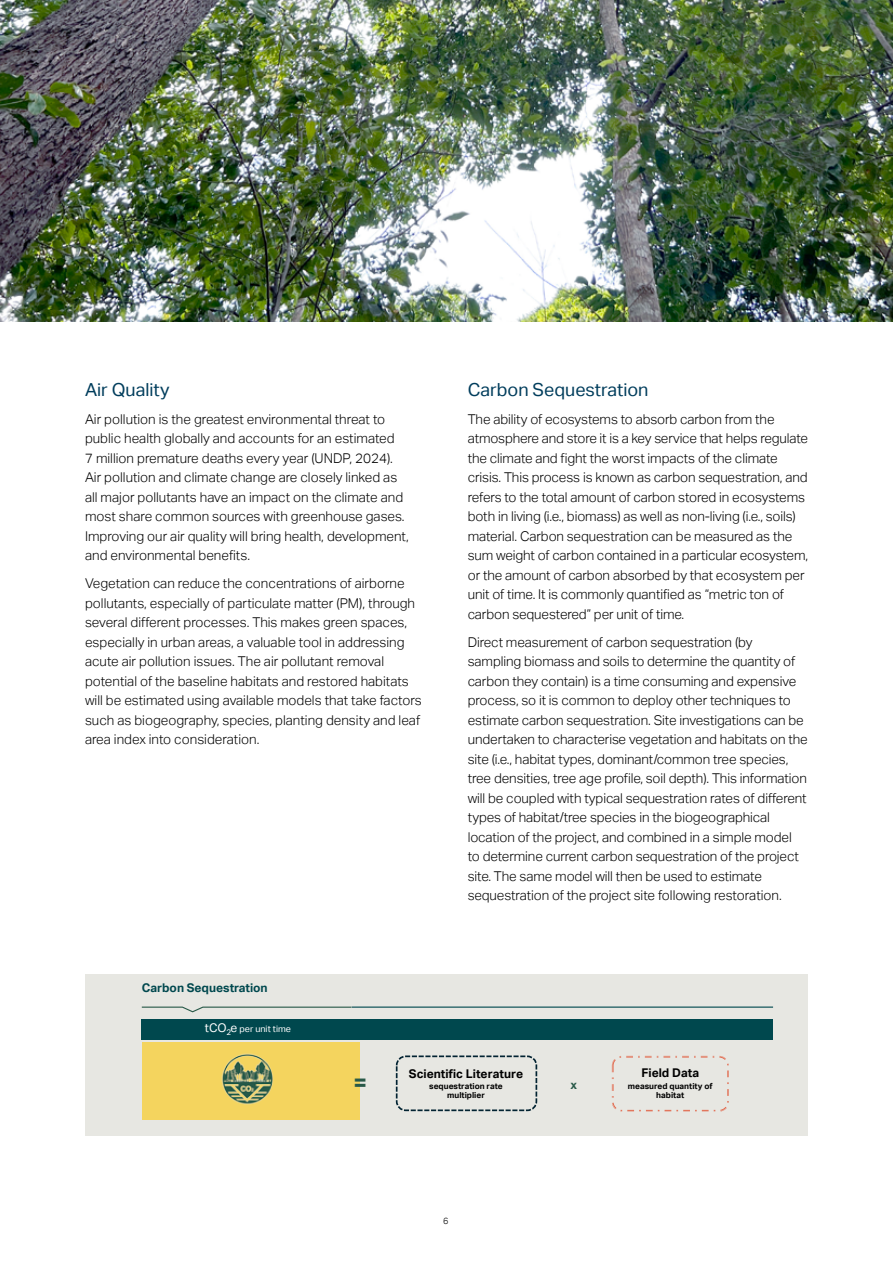
<style>
.page{position:relative;width:893px;height:1263px;background:#fff}
.page>*{position:absolute;margin:0;border:0;box-sizing:border-box;transform-origin:0 0}
.t1{font:700 24.15px "AECOM Sans";color:#285948}
.t2{font:18px "AECOM Sans";color:#003d5c}
.t3{font:300 13.5px/19.5px "AECOM Sans";letter-spacing:-.005em;color:#000}
.t4{font:700 12px "AECOM Sans";color:#000}
.t5{font:700 12px "AECOM Sans";color:#00484e}
.t6{font:700 12px "AECOM Sans";color:#285948}
.t7{font:9px "AECOM Sans";color:#fff}
.t8{font:300 9px "AECOM Sans";color:#000}
.t9{font:700 8.25px/10.1px "AECOM Sans";color:#000;text-align:center}
.s1{font-size:12px}
</style>
<div class="page">
<div style="left:85px;top:974px;width:723px;height:161px;background:#e7e7e2"></div>
<div style="left:142px;top:1019px;width:631px;height:20px;background:#00484e"></div>
<svg style="left:141px;top:1006px;width:211px;height:7px"></svg>
<div style="left:396px;top:1055px;width:141px;height:56px;border:2px dashed #022332;border-radius:9px"></div>
<svg style="left:612px;top:1056px;width:117px;height:55px"></svg>
<hr style="left:352px;top:1006px;width:421px;height:2px;background:#00484e">
<div style="left:142px;top:1042px;width:217px;height:78px;background:#f4d45e"></div>
<img style="left:221px;top:1053px;width:52px;height:52px">
<img style="left:0;top:0;width:893px;height:322px">
<h2 class="t2" style="left:85px;top:379px;width:86px">Air Quality</h2>
<p class="t3" style="left:85px;top:409px;width:325px">Air pollution is the greatest environmental threat to public health globally and accounts for an estimated<br>7 million premature deaths every year (UNDP, 2024).<br>Air pollution and climate change are closely linked as all major pollutants have an impact on the climate and most share common sources with greenhouse gases.<br>Improving our air quality will bring health, development, and environmental benefits.</p>
<p class="t3" style="left:85px;top:574px;width:338px">Vegetation can reduce the concentrations of airborne pollutants, especially of particulate matter (PM), through several different processes. This makes green spaces, especially in urban areas, a valuable tool in addressing acute air pollution issues. The air pollutant removal potential of the baseline habitats and restored habitats will be estimated using available models that take factors such as biogeography, species, planting density and leaf area index into consideration.</p>
<p class="t5" style="left:142px;top:980px;width:127px">Carbon Sequestration</p>
<p class="t7" style="left:205px;top:1024px;width:88px"><span class="s1">tCO</span><sub>2</sub><span class="s1">e</span> per unit time</p>
<h2 class="t2" style="left:468px;top:379px;width:182px">Carbon Sequestration</h2>
<p class="t3" style="left:468px;top:409px;width:342px">The ability of ecosystems to absorb carbon from the atmosphere and store it is a key service that helps regulate the climate and fight the worst impacts of the climate crisis. This process is known as carbon sequestration, and refers to the total amount of carbon stored in ecosystems both in living (i.e., biomass) as well as non-living (i.e., soils) material. Carbon sequestration can be measured as the sum weight of carbon contained in a particular ecosystem, or the amount of carbon absorbed by that ecosystem per unit of time. It is commonly quantified as “metric ton of carbon sequestered” per unit of time.</p>
<p class="t3" style="left:468px;top:632px;width:342px">Direct measurement of carbon sequestration (by sampling biomass and soils to determine the quantity of carbon they contain) is a time consuming and expensive process, so it is common to deploy other techniques to estimate carbon sequestration. Site investigations can be undertaken to characterise vegetation and habitats on the site (i.e., habitat types, dominant/common tree species, tree densities, tree age profile, soil depth). This information will be coupled with typical sequestration rates of different types of habitat/tree species in the biogeographical location of the project, and combined in a simple model<br>to determine current carbon sequestration of the project site. The same model will then be used to estimate sequestration of the project site following restoration.</p>
<p class="t4" style="left:409px;top:1066px;width:116px">Scientific Literature</p>
<p class="t9" style="left:429px;top:1080px;width:75px">sequestration rate multiplier</p>
<h1 class="t1" style="left:353px;top:1068px;width:16px">=</h1>
<p class="t6" style="left:570px;top:1078px;width:8px">x</p>
<p class="t8" style="left:443px;top:1215px;width:7px">6</p>
<p class="t4" style="left:641px;top:1066px;width:59px">Field Data</p>
<p class="t9" style="left:628px;top:1080px;width:86px">measured quantity of habitat</p>
</div>
